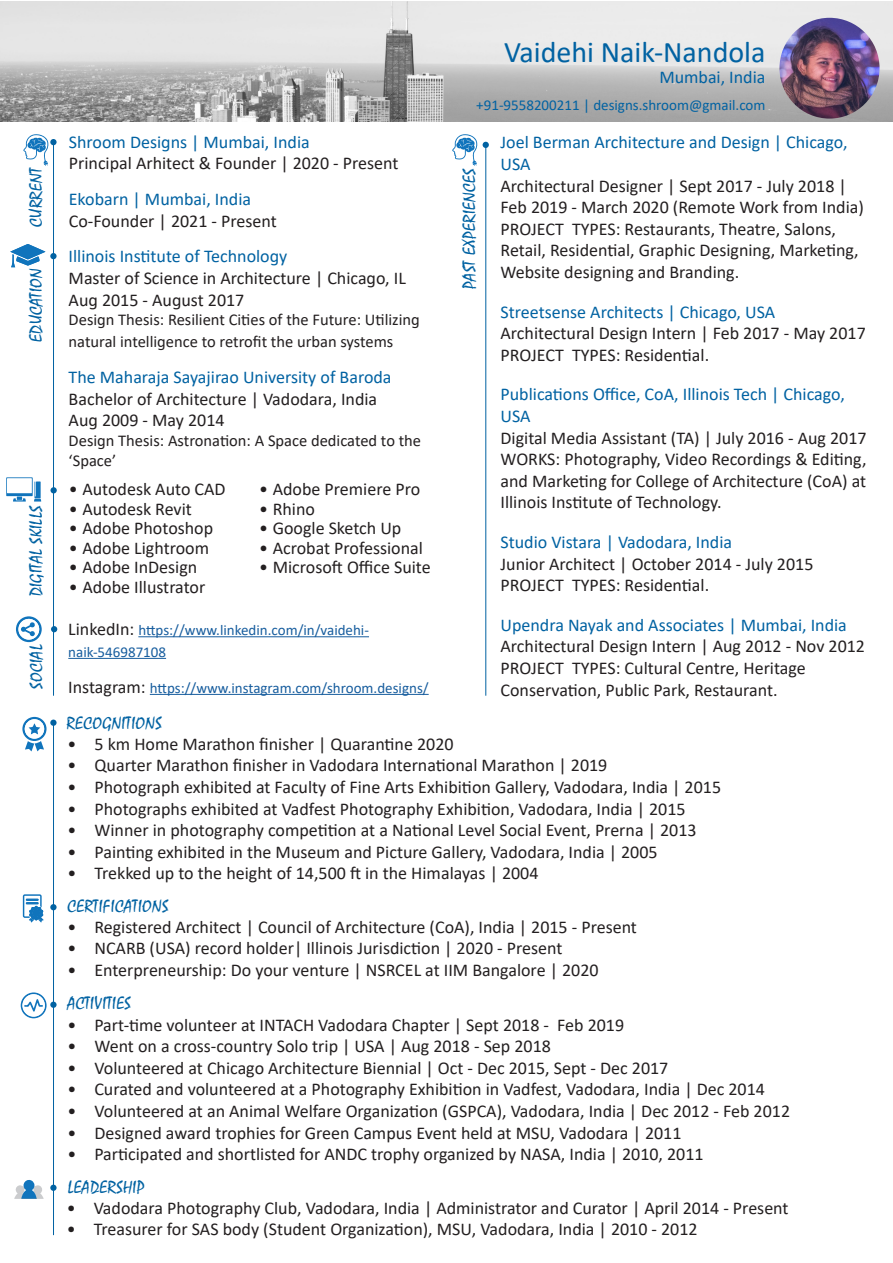
<style>
.page{position:relative;width:893px;height:1263px;background:#fff}
.page>*{position:absolute;margin:0;border:0;box-sizing:border-box;transform-origin:0 0}
.t1{font:30px "Calibri";color:#0162a2}
.t2{font:18px/21.6px "Calibri";color:#231f20}
.t3{font:18px/21.6px "Calibri";color:#0162a2}
.t4{font:18px "Mistral";letter-spacing:.025em;color:#0162a2}
.t5{font:16.5px/21.6px "Calibri";color:#231f20}
.t6{font:15px/21.6px "Calibri";color:#175d9e}
.t7{font:15px "Calibri";color:#0162a2}
.s1{font-size:18px;color:#231f20}
</style>
<div class="page">
<img style="left:0;top:1px;width:893px;height:121px">
<svg style="left:10px;top:244px;width:35px;height:23px"></svg>
<hr style="left:53px;top:142px;width:1px;height:554px;background:#0162a2">
<hr style="left:53px;top:722px;width:1px;height:513px;background:#0162a2">
<hr style="left:485px;top:142px;width:1px;height:554px;background:#0162a2">
<svg style="left:483px;top:142px;width:6px;height:6px"></svg>
<div style="left:50px;top:139px;width:7px;height:6px;background:#0162a2;border-radius:50%"></div>
<div style="left:50px;top:253px;width:7px;height:6px;background:#0162a2;border-radius:50%"></div>
<svg style="left:51px;top:487px;width:6px;height:6px"></svg>
<svg style="left:51px;top:626px;width:6px;height:6px"></svg>
<svg style="left:50px;top:719px;width:7px;height:7px"></svg>
<div style="left:50px;top:904px;width:7px;height:6px;background:#0162a2;border-radius:50%"></div>
<svg style="left:50px;top:1001px;width:7px;height:7px"></svg>
<div style="left:50px;top:1184px;width:7px;height:7px;background:#0162a2;border-radius:50%"></div>
<svg style="left:6px;top:477px;width:35px;height:25px"></svg>
<hr style="left:138px;top:636px;width:231px;height:1px;background:#175d9e">
<hr style="left:68px;top:658px;width:98px;height:1px;background:#175d9e">
<hr style="left:150px;top:694px;width:279px;height:1px;background:#175d9e">
<svg style="left:22px;top:717px;width:25px;height:34px"></svg>
<svg style="left:16px;top:616px;width:26px;height:26px"></svg>
<svg style="left:21px;top:992px;width:26px;height:26px"></svg>
<svg style="left:452px;top:134px;width:25px;height:32px"></svg>
<svg style="left:23px;top:894px;width:21px;height:28px"></svg>
<div style="left:32px;top:909px;width:8px;height:8px;background:#1074bc;border-radius:50%"></div>
<svg style="left:14px;top:1179px;width:30px;height:20px"></svg>
<img style="left:779px;top:18px;width:100px;height:101px;border-radius:50px">
<svg style="left:23px;top:134px;width:26px;height:32px"></svg>
<h1 class="t1" style="left:504px;top:31px;width:263px">Vaidehi Naik-Nandola</h1>
<p class="t3" style="left:659px;top:66px;width:108px">Mumbai, India</p>
<p class="t7" style="left:476px;top:95px;width:291px">+91-9558200211 | designs.shroom@gmail.com</p>
<p class="t3" style="left:69px;top:130px;width:242px">Shroom Designs | Mumbai, India</p>
<p class="t2" style="left:69px;top:152px;width:331px">Principal Arhitect &amp; Founder | 2020 - Present</p>
<p class="t3" style="left:69px;top:188px;width:184px">Ekobarn | Mumbai, India</p>
<p class="t2" style="left:69px;top:210px;width:209px">Co-Founder | 2021 - Present</p>
<p class="t4" style="left:25px;top:227px;width:62px;rotate:-90deg">CURRENT</p>
<p class="t4" style="left:459px;top:289px;width:122px;rotate:-90deg">PAST EXPERIENCES</p>
<p class="t3" style="left:69px;top:245px;width:220px">Illinois Institute of Technology</p>
<p class="t2" style="left:69px;top:267px;width:339px">Master of Science in Architecture | Chicago, IL<br>Aug 2015 - August 2017</p>
<p class="t5" style="left:69px;top:309px;width:353px">Design Thesis: Resilient Cities of the Future: Utilizing natural intelligence to retrofit the urban systems</p>
<p class="t3" style="left:69px;top:366px;width:324px">The Maharaja Sayajirao University of Baroda</p>
<p class="t2" style="left:69px;top:387px;width:310px">Bachelor of Architecture | Vadodara, India<br>Aug 2009 - May 2014</p>
<p class="t5" style="left:69px;top:430px;width:354px;line-height:19.8px">Design Thesis: Astronation: A Space dedicated to the ‘Space’</p>
<p class="t4" style="left:25px;top:342px;width:75px;rotate:-90deg">EDUCATION</p>
<p class="t4" style="left:25px;top:596px;width:91px;rotate:-90deg">DIGITAL SKILLS</p>
<p class="t4" style="left:26px;top:689px;width:45px;rotate:-90deg">SOCIAL</p>
<p class="t2" style="left:69px;top:478px;width:158px">• Autodesk Auto CAD</p>
<p class="t2" style="left:69px;top:498px;width:125px">• Autodesk Revit</p>
<p class="t2" style="left:69px;top:517px;width:146px">• Adobe Photoshop</p>
<p class="t2" style="left:69px;top:537px;width:142px">• Adobe Lightroom</p>
<p class="t2" style="left:69px;top:556px;width:130px">• Adobe InDesign</p>
<p class="t2" style="left:69px;top:576px;width:138px">• Adobe Illustrator</p>
<p class="t2" style="left:259px;top:478px;width:162px">• Adobe Premiere Pro</p>
<p class="t2" style="left:259px;top:498px;width:57px">• Rhino</p>
<p class="t2" style="left:259px;top:517px;width:144px">• Google Sketch Up</p>
<p class="t2" style="left:259px;top:537px;width:165px">• Acrobat Professional</p>
<p class="t2" style="left:259px;top:556px;width:173px">• Microsoft Office Suite</p>
<p class="t6" style="left:68px;top:619px;width:302px"><span class="s1">LinkedIn:</span> https://www.linkedin.com/in/vaidehi&shy;naik-546987108</p>
<p class="t6" style="left:68px;top:676px;width:362px"><span class="s1">Instagram:</span> https://www.instagram.com/shroom.designs/</p>
<p class="t4" style="left:67px;top:712px;width:97px">RECOGNITIONS</p>
<p class="t3" style="left:501px;top:131px;width:348px">Joel Berman Architecture and Design | Chicago,<br>USA</p>
<p class="t2" style="left:501px;top:174px;width:365px">Architectural Designer | Sept 2017 - July 2018 | Feb 2019 - March 2020 (Remote Work from India)<br>PROJECT TYPES: Restaurants, Theatre, Salons, Retail, Residential, Graphic Designing, Marketing, Website designing and Branding.</p>
<p class="t3" style="left:501px;top:300px;width:276px">Streetsense Architects | Chicago, USA</p>
<p class="t2" style="left:501px;top:322px;width:367px">Architectural Design Intern | Feb 2017 - May 2017<br>PROJECT TYPES: Residential.</p>
<p class="t3" style="left:501px;top:383px;width:346px">Publications Office, CoA, Illinois Tech | Chicago,<br>USA</p>
<p class="t2" style="left:501px;top:426px;width:368px;text-align:justify">Digital Media Assistant (TA) | July 2016 - Aug 2017<br>WORKS: Photography, Video Recordings &amp; Editing, and Marketing for College of Architecture (CoA) at Illinois Institute of Technology.</p>
<p class="t3" style="left:501px;top:531px;width:233px">Studio Vistara | Vadodara, India</p>
<p class="t2" style="left:501px;top:552px;width:314px">Junior Architect | October 2014 - July 2015<br>PROJECT TYPES: Residential.</p>
<p class="t3" style="left:501px;top:614px;width:348px">Upendra Nayak and Associates | Mumbai, India</p>
<p class="t2" style="left:501px;top:635px;width:366px">Architectural Design Intern | Aug 2012 - Nov 2012<br>PROJECT TYPES: Cultural Centre, Heritage<br>Conservation, Public Park, Restaurant.</p>
<p class="t2" style="left:68px;top:732px;width:388px">• 5 km Home Marathon finisher | Quarantine 2020</p>
<p class="t2" style="left:68px;top:754px;width:541px">• Quarter Marathon finisher in Vadodara International Marathon | 2019</p>
<p class="t2" style="left:68px;top:776px;width:655px">• Photograph exhibited at Faculty of Fine Arts Exhibition Gallery, Vadodara, India | 2015</p>
<p class="t2" style="left:68px;top:797px;width:620px">• Photographs exhibited at Vadfest Photography Exhibition, Vadodara, India | 2015</p>
<p class="t2" style="left:68px;top:819px;width:631px">• Winner in photography competition at a National Level Social Event, Prerna | 2013</p>
<p class="t2" style="left:68px;top:840px;width:592px">• Painting exhibited in the Museum and Picture Gallery, Vadodara, India | 2005</p>
<p class="t2" style="left:68px;top:862px;width:473px">• Trekked up to the height of 14,500 ft in the Himalayas | 2004</p>
<p class="t4" style="left:67px;top:895px;width:102px">CERTIFICATIONS</p>
<p class="t2" style="left:67px;top:916px;width:571px">• Registered Architect | Council of Architecture (CoA), India | 2015 - Present</p>
<p class="t2" style="left:67px;top:937px;width:497px">• NCARB (USA) record holder| Illinois Jurisdiction | 2020 - Present</p>
<p class="t2" style="left:67px;top:959px;width:533px">• Enterpreneurship: Do your venture | NSRCEL at IIM Bangalore | 2020</p>
<p class="t4" style="left:67px;top:992px;width:65px">ACTIVITIES</p>
<p class="t2" style="left:67px;top:1013px;width:558px">• Part-time volunteer at INTACH Vadodara Chapter | Sept 2018 - Feb 2019</p>
<p class="t2" style="left:67px;top:1035px;width:485px">• Went on a cross-country Solo trip | USA | Aug 2018 - Sep 2018</p>
<p class="t2" style="left:67px;top:1056px;width:602px">• Volunteered at Chicago Architecture Biennial | Oct - Dec 2015, Sept - Dec 2017</p>
<p class="t2" style="left:67px;top:1078px;width:699px">• Curated and volunteered at a Photography Exhibition in Vadfest, Vadodara, India | Dec 2014</p>
<p class="t2" style="left:67px;top:1100px;width:724px">• Volunteered at an Animal Welfare Organization (GSPCA), Vadodara, India | Dec 2012 - Feb 2012</p>
<p class="t2" style="left:67px;top:1121px;width:616px">• Designed award trophies for Green Campus Event held at MSU, Vadodara | 2011</p>
<p class="t2" style="left:67px;top:1143px;width:638px">• Participated and shortlisted for ANDC trophy organized by NASA, India | 2010, 2011</p>
<p class="t4" style="left:68px;top:1176px;width:79px">LEADERSHIP</p>
<p class="t2" style="left:67px;top:1196px;width:723px">• Vadodara Photography Club, Vadodara, India | Administrator and Curator | April 2014 - Present</p>
<p class="t2" style="left:67px;top:1218px;width:632px">• Treasurer for SAS body (Student Organization), MSU, Vadodara, India | 2010 - 2012</p>
</div>
